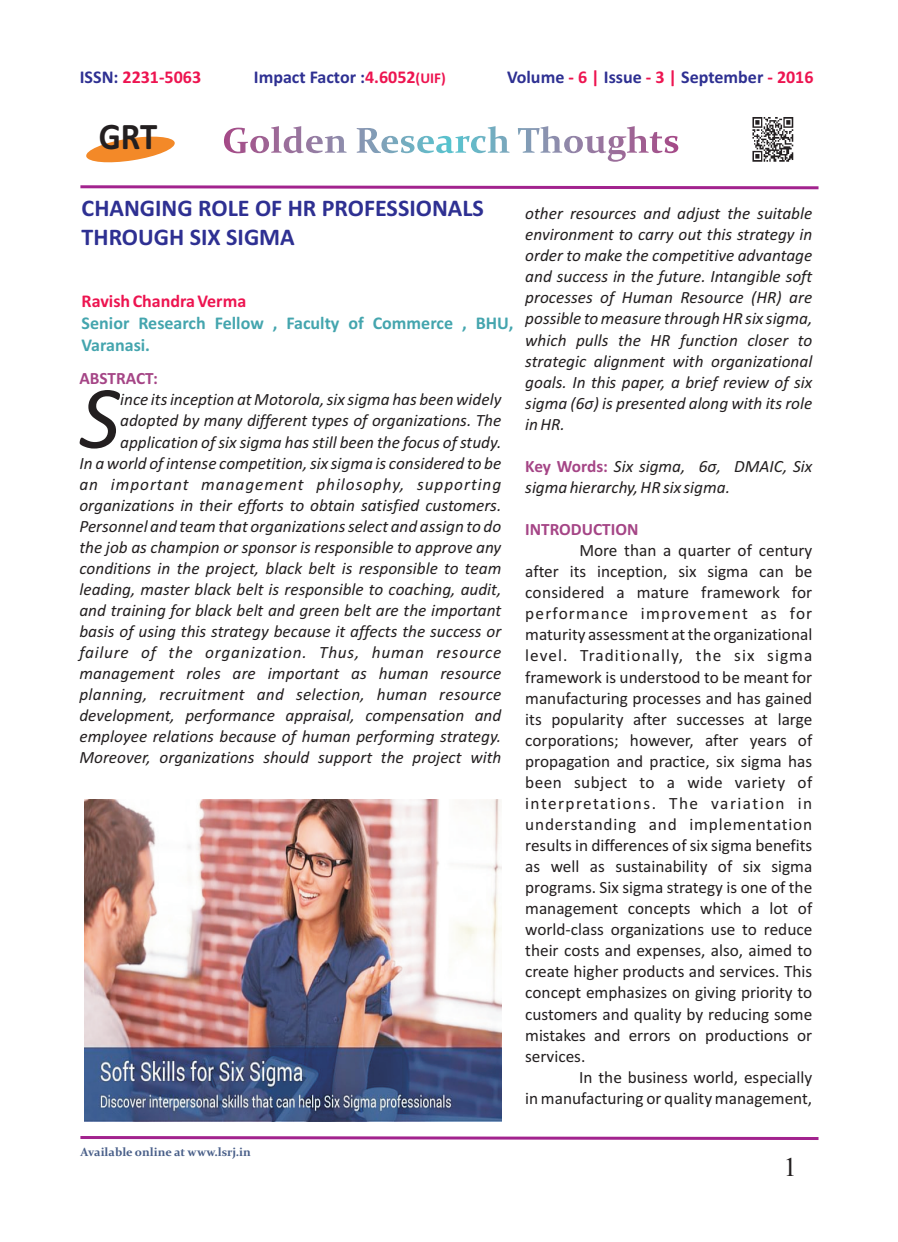
<style>
.page{position:relative;width:898px;height:1242px;background:#fff}
.page>*{position:absolute;margin:0;border:0;box-sizing:border-box;transform-origin:0 0}
.t1{font:italic 90px "Calibri";color:#231f20}
.t2{font:700 37.65px "Calibri";color:#231f20;scale:.92 1}
.t3{font:27px "Times New Roman";color:#231f20}
.t4{font:700 24px/29.2px "Calibri";color:#2e3092}
.t5{font:700 18px "Calibri";color:#2e3092}
.t6{font:700 18px/21.9px "Calibri";color:#44a5ae}
.t7{font:700 18px "Calibri";color:#ed1450}
.t8{font:italic 17.25px/21px "Calibri";color:#231f20}
.t9{font:17.25px/21px "Calibri";color:#231f20;text-align:justify}
.t10{font:700 17.25px "Calibri";color:#a54586}
.t11{font:700 12px "Constantia";color:#485e88}
.s1{color:#2e3092}
.s2{color:#ed1450}
.s3{font-size:15px;color:#ed1450}
.s4{font-weight:700;font-style:normal;color:#a54586}
</style>
<div class="page">
<img style="left:752px;top:117px;width:42px;height:45px">
<svg style="left:80px;top:185px;width:739px;height:5px"></svg>
<svg style="left:224px;top:126px;width:454px;height:36px"></svg>
<svg style="left:80px;top:1136px;width:739px;height:4px"></svg>
<img style="left:85px;top:799px;width:416px;height:322px">
<svg style="left:86px;top:136px;width:89px;height:27px"></svg>
<p class="t7" style="left:80px;top:69px;width:123px"><span class="s1">ISSN:</span> 2231-5063</p>
<p class="t5" style="left:254px;top:69px;width:193px">Impact Factor :<span class="s2">4.6052</span><span class="s3">(UIF)</span></p>
<p class="t5" style="left:507px;top:69px;width:308px">Volume <span class="s2">- 6 |</span> Issue <span class="s2">- 3 |</span> September <span class="s2">- 2016</span></p>
<h2 class="t2" style="left:99px;top:120px;width:65px">GRT</h2>
<h3 class="t4" style="left:82px;top:195px;width:403px">CHANGING ROLE OF HR PROFESSIONALS<br>THROUGH SIX SIGMA</h3>
<p class="t7" style="left:82px;top:294px;width:166px">Ravish Chandra Verma</p>
<p class="t6" style="left:82px;top:314px;width:433px">Senior Research Fellow , Faculty of Commerce , BHU,<br>Varanasi.</p>
<p class="t10" style="left:79px;top:371px;width:80px">ABSTRACT:</p>
<p class="t8" style="left:120px;top:390px;width:382px">ince its inception at Motorola, six sigma has been widely adopted by many different types of organizations. The</p>
<h1 class="t1" style="left:79px;top:380px;width:42px">S</h1>
<p class="t8" style="left:79px;top:433px;width:423px;text-align:justify;text-indent:41px">application of six sigma has still been the focus of study.<br>In a world of intense competition, six sigma is considered to be an important management philosophy, supporting organizations in their efforts to obtain satisfied customers.<br>Personnel and team that organizations select and assign to do the job as champion or sponsor is responsible to approve any conditions in the project, black belt is responsible to team leading, master black belt is responsible to coaching, audit, and training for black belt and green belt are the important basis of using this strategy because it affects the success or failure of the organization. Thus, human resource management roles are important as human resource planning, recruitment and selection, human resource development, performance appraisal, compensation and employee relations because of human performing strategy.<br>Moreover, organizations should support the project with</p>
<p class="t8" style="left:525px;top:204px;width:288px;text-align:justify">other resources and adjust the suitable environment to carry out this strategy in order to make the competitive advantage and success in the future. Intangible soft processes of Human Resource (HR) are possible to measure through HR six sigma, which pulls the HR function closer to strategic alignment with organizational goals. In this paper, a brief review of six sigma (6ó) is presented along with its role in HR.</p>
<p class="t8" style="left:525px;top:457px;width:288px"><span class="s4">Key Words:</span> Six sigma, 6ó, DMAIC, Six sigma hierarchy, HR six sigma.</p>
<p class="t10" style="left:525px;top:522px;width:115px">INTRODUCTION</p>
<p class="t9" style="left:525px;top:541px;width:288px;text-indent:54px">More than a quarter of century after its inception, six sigma can be considered a mature framework for performance improvement as for maturity assessment at the organizational level. Traditionally, the six sigma framework is understood to be meant for manufacturing processes and has gained its popularity after successes at large corporations; however, after years of propagation and practice, six sigma has been subject to a wide variety of interpretations. The variation in understanding and implementation results in differences of six sigma benefits as well as sustainability of six sigma programs. Six sigma strategy is one of the management concepts which a lot of world-class organizations use to reduce their costs and expenses, also, aimed to create higher products and services. This concept emphasizes on giving priority to customers and quality by reducing some mistakes and errors on productions or services.</p>
<p class="t9" style="left:525px;top:1068px;width:288px;text-align:right">In the business world, especially<br>in manufacturing or quality management,</p>
<p class="t11" style="left:80px;top:1147px;width:172px">Available online at www.lsrj.in</p>
<h3 class="t3" style="left:783px;top:1157px;width:15px">1</h3>
</div>
